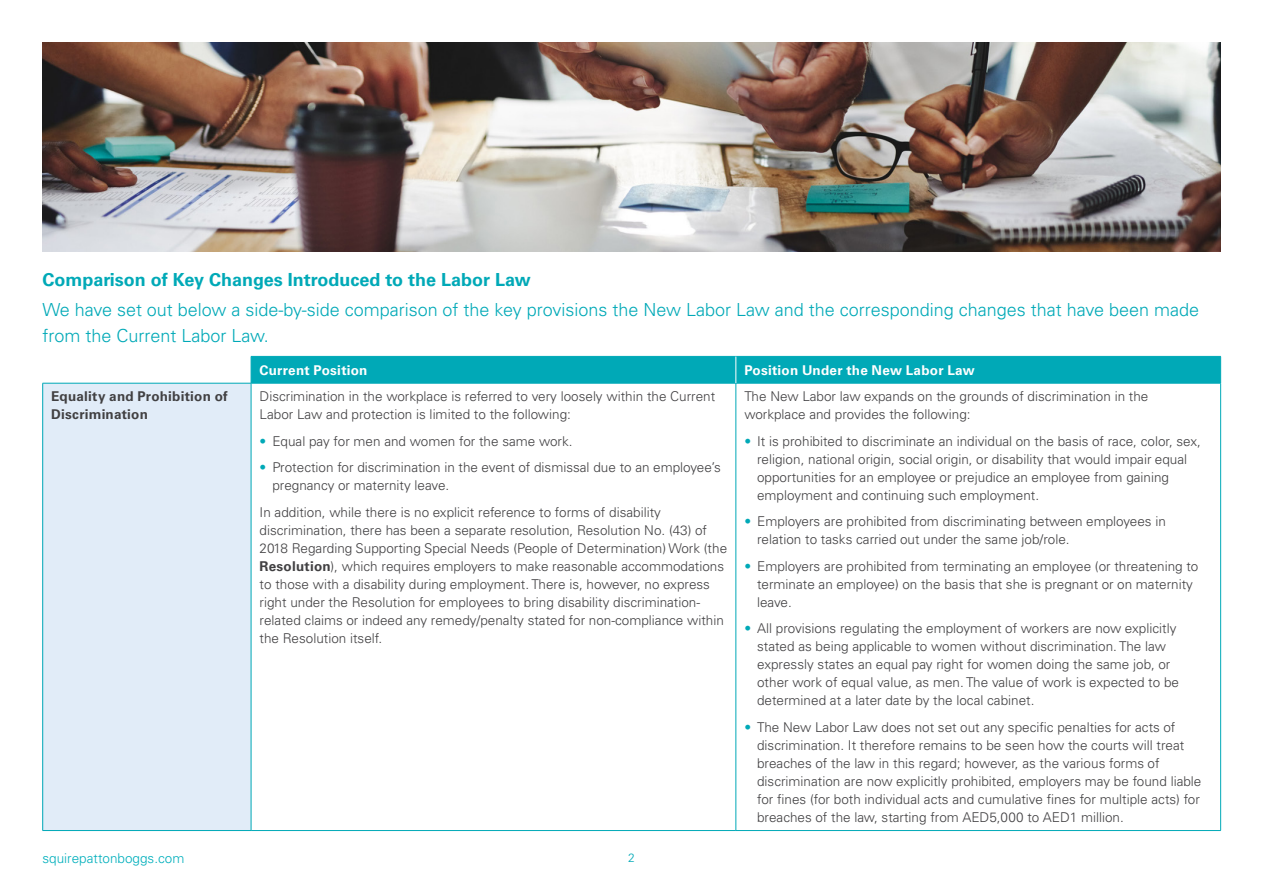
<style>
.page{position:relative;width:1263px;height:893px;background:#fff}
.page>*{position:absolute;margin:0;border:0;box-sizing:border-box;transform-origin:0 0}
.t1{font:300 18px/25.5px "Univers LTCYR 45";color:#00a9b7}
.t2{font:700 18px "Univers LTCYR 65";color:#00a9b7}
.t3{font:300 13.5px/18px "Univers LTCYR 45";color:#414042}
.t4{font:700 13.5px "Univers LTCYR 65";letter-spacing:.02em;color:#fff}
.t5{font:700 13.5px/18px "Univers LTCYR 65";letter-spacing:.015em;color:#414042}
.t6{font:300 13.5px "Univers LTCYR 45";color:#00afbc}
.t7{font:300 12px "Univers LTCYR 45";color:#00a9b7}
.s1{color:#00a9b7}
.s2{font-family:"Univers LTCYR 65";font-weight:700}
</style>
<div class="page">
<div style="left:43px;top:383px;width:208px;height:447px;background:#e1ecf8"></div>
<hr style="left:43px;top:383px;width:208px;height:1px;background:#00a9b7">
<hr style="left:42px;top:383px;width:1px;height:447px;background:#00a9b7">
<hr style="left:251px;top:383px;width:485px;height:1px;background:#00a9b7">
<hr style="left:251px;top:383px;width:1px;height:447px;background:#00a9b7">
<hr style="left:736px;top:383px;width:485px;height:1px;background:#00a9b7">
<hr style="left:736px;top:383px;width:1px;height:447px;background:#00a9b7">
<hr style="left:1220px;top:383px;width:1px;height:447px;background:#00a9b7">
<hr style="left:43px;top:830px;width:208px;height:1px;background:#00a9b7">
<hr style="left:251px;top:830px;width:485px;height:1px;background:#00a9b7">
<hr style="left:736px;top:830px;width:485px;height:1px;background:#00a9b7">
<div style="left:251px;top:356px;width:970px;height:27px;background:#00a9b7"></div>
<img style="left:43px;top:42px;width:1178px;height:209px">
<h1 class="t2" style="left:43px;top:267px;width:490px">Comparison of Key Changes Introduced to the Labor Law</h1>
<h1 class="t1" style="left:43px;top:297px;width:1158px">We have set out below a side-by-side comparison of the key provisions the New Labor Law and the corresponding changes that have been made from the Current Labor Law.</h1>
<p class="t4" style="left:260px;top:360px;width:109px">Current Position</p>
<p class="t4" style="left:744px;top:360px;width:232px">Position Under the New Labor Law</p>
<p class="t5" style="left:51px;top:387px;width:178px">Equality and Prohibition of<br>Discrimination</p>
<p class="t3" style="left:260px;top:387px;width:457px">Discrimination in the workplace is referred to very loosely within the Current<br>Labor Law and protection is limited to the following:</p>
<p class="t3" style="left:260px;top:432px;width:315px"><span class="s1">•</span> Equal pay for men and women for the same work.</p>
<p class="t3" style="left:272px;top:458px;width:450px;text-indent:-13px"><span class="s1">•</span> Protection for discrimination in the event of dismissal due to an employee’s pregnancy or maternity leave.</p>
<p class="t3" style="left:260px;top:503px;width:469px">In addition, while there is no explicit reference to forms of disability discrimination, there has been a separate resolution, Resolution No. (43) of 2018 Regarding Supporting Special Needs (People of Determination) Work (the <span class="s2">Resolution</span>), which requires employers to make reasonable accommodations to those with a disability during employment. There is, however, no express right under the Resolution for employees to bring disability discrimination&shy;related claims or indeed any remedy/penalty stated for non-compliance within the Resolution itself.</p>
<p class="t3" style="left:744px;top:387px;width:406px">The New Labor law expands on the grounds of discrimination in the workplace and provides the following:</p>
<p class="t3" style="left:757px;top:432px;width:445px;text-indent:-13px"><span class="s1">•</span> It is prohibited to discriminate an individual on the basis of race, color, sex, religion, national origin, social origin, or disability that would impair equal opportunities for an employee or prejudice an employee from gaining employment and continuing such employment.</p>
<p class="t3" style="left:757px;top:512px;width:410px;text-indent:-13px"><span class="s1">•</span> Employers are prohibited from discriminating between employees in relation to tasks carried out under the same job/role.</p>
<p class="t3" style="left:757px;top:557px;width:443px;text-indent:-13px"><span class="s1">•</span> Employers are prohibited from terminating an employee (or threatening to terminate an employee) on the basis that she is pregnant or on maternity leave.</p>
<p class="t3" style="left:757px;top:619px;width:423px;text-indent:-13px"><span class="s1">•</span> All provisions regulating the employment of workers are now explicitly stated as being applicable to women without discrimination. The law expressly states an equal pay right for women doing the same job, or other work of equal value, as men. The value of work is expected to be determined at a later date by the local cabinet.</p>
<p class="t3" style="left:757px;top:718px;width:446px;text-indent:-13px"><span class="s1">•</span> The New Labor Law does not set out any specific penalties for acts of discrimination. It therefore remains to be seen how the courts will treat breaches of the law in this regard; however, as the various forms of discrimination are now explicitly prohibited, employers may be found liable for fines (for both individual acts and cumulative fines for multiple acts) for breaches of the law, starting from AED5,000 to AED1 million.</p>
<p class="t6" style="left:43px;top:850px;width:143px">squirepattonboggs.com</p>
<p class="t7" style="left:628px;top:850px;width:8px">2</p>
</div>
